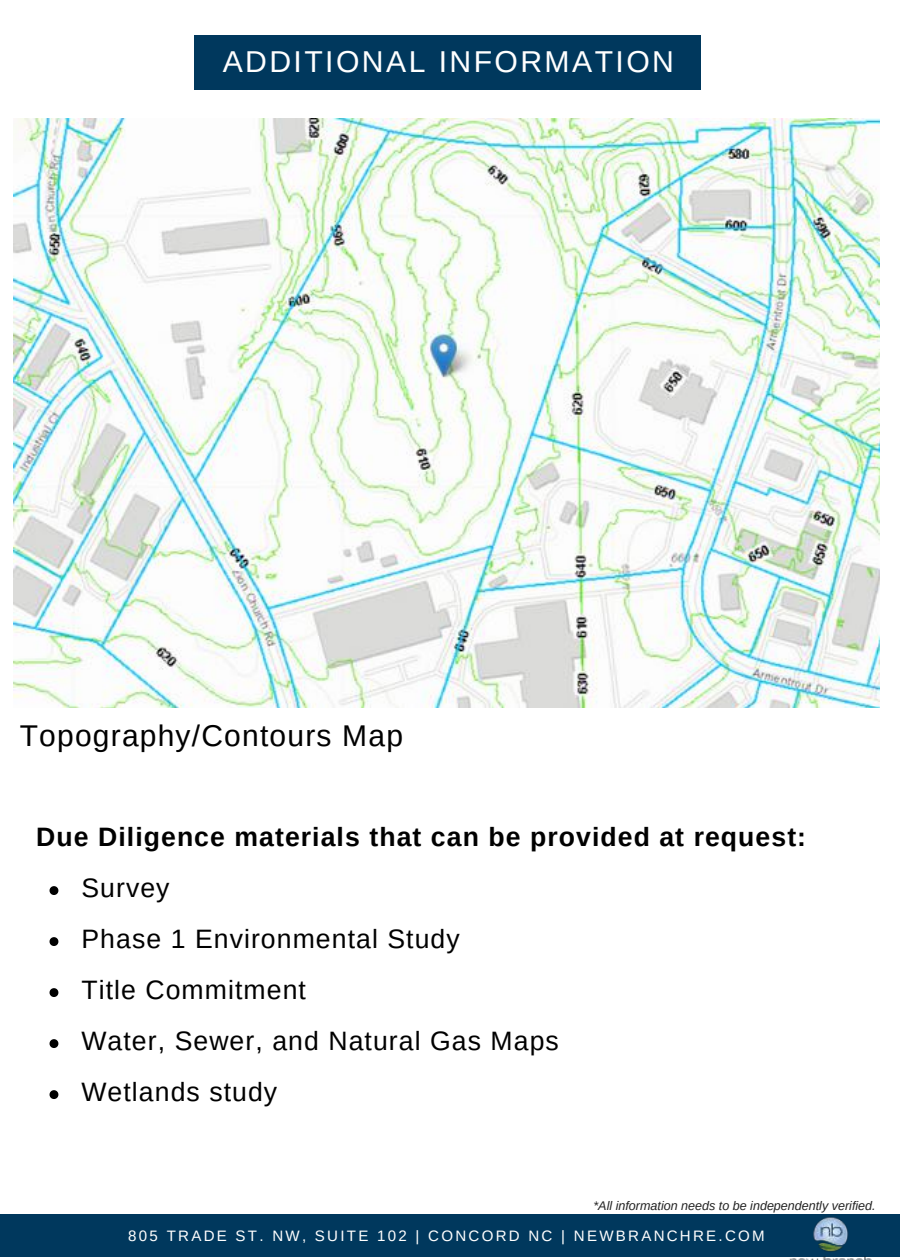
<style>
.page{position:relative;width:900px;height:1260px;background:#fff}
.page>*{position:absolute;margin:0;border:0;box-sizing:border-box;transform-origin:0 0}
.t1{font:30.25px "Arimo";letter-spacing:.08em;color:#fff}
.t2{font:30px "Arimo";letter-spacing:.04em;color:#000}
.t3{font:26.5px/51px "Arimo";letter-spacing:.04em;color:#000}
.t4{font:700 26.5px "Arimo";letter-spacing:.04em;color:#000}
.t5{font:15px "Arimo";letter-spacing:.15em;color:#fff}
.t6{font:italic 12.5px "Arimo";color:#222}
</style>
<div class="page">
<div style="left:0;top:1214px;width:900px;height:43px;background:#00385d"></div>
<img style="left:789px;top:1217px;width:83px;height:43px">
<div style="left:194px;top:35px;width:506px;height:55px;background:#00385d"></div>
<img style="left:14px;top:119px;width:866px;height:588px">
<svg style="left:50px;top:886px;width:8px;height:9px"></svg>
<svg style="left:50px;top:937px;width:8px;height:9px"></svg>
<svg style="left:50px;top:988px;width:8px;height:9px"></svg>
<svg style="left:50px;top:1039px;width:8px;height:9px"></svg>
<svg style="left:50px;top:1090px;width:8px;height:9px"></svg>
<p class="t1" style="left:223px;top:45px;width:453px">ADDITIONAL INFORMATION</p>
<p class="t2" style="left:20px;top:719px;width:385px">Topography/Contours Map</p>
<p class="t4" style="left:36px;top:822px;width:771px">Due Diligence materials that can be provided at request:</p>
<p class="t3" style="left:81px;top:863px;width:479px">Survey<br>Phase 1 Environmental Study<br>Title Commitment<br>Water, Sewer, and Natural Gas Maps<br>Wetlands study</p>
<p class="t6" style="left:593px;top:1199px;width:284px">*All information needs to be independently verified.</p>
<p class="t5" style="left:128px;top:1227px;width:638px">805 TRADE ST. NW, SUITE 102 | CONCORD NC | NEWBRANCHRE.COM</p>
</div>
